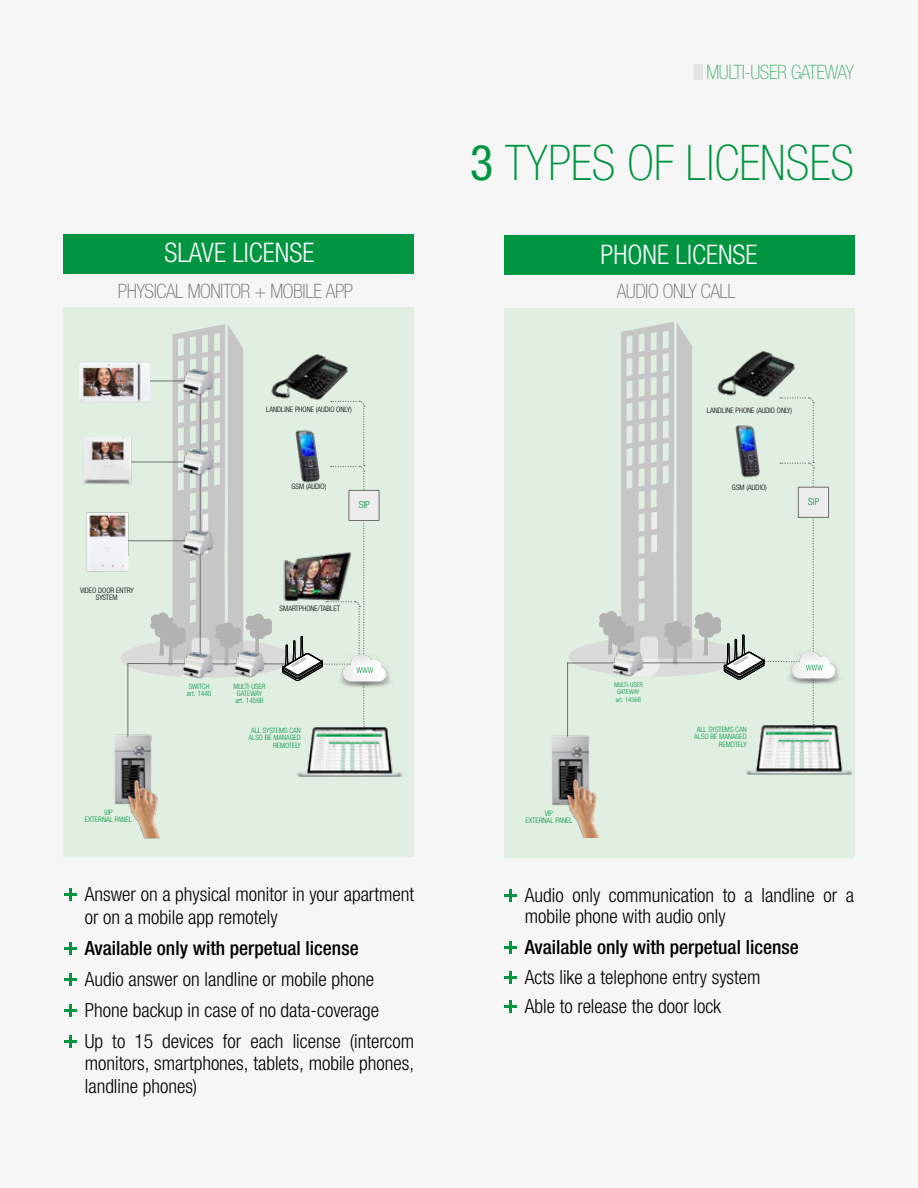
<style>
.page{position:relative;width:918px;height:1188px;background:#f6f6f6}
.page>*{position:absolute;margin:0;border:0;box-sizing:border-box;transform-origin:0 0}
.t1{font:100 condensed 49.2px "Helvetica Neue LTW1 G";color:#009641}
.t2{font:300 condensed 27px "Helvetica Neue LTW1 G";color:#fff}
.t3{font:100 condensed 19.8px "Helvetica Neue LTW1 G";letter-spacing:-.02em;color:#706f6f}
.t4{font:100 condensed 19.8px "Helvetica Neue LTW1 G";letter-spacing:-.02em;color:#49b170}
.t5{font:300 condensed 19.5px/22.5px "Helvetica Neue LTW1 G";color:#000}
.t6{font:500 condensed 19.5px "Helvetica Neue LTW1 G";color:#000}
.t7{font:300 condensed 9.9px "Helvetica Neue LTW1 G";color:#009641}
.t8{font:300 condensed 9.75px "Helvetica Neue LTW1 G";color:#009641}
.t9{font:300 condensed 7.5px/6.6px "Helvetica Neue LTW1 G";color:#000;text-align:center}
.t10{font:300 condensed 7.5px/7.4px "Helvetica Neue LTW1 G";color:#009641;text-align:center}
.t11{font:300 condensed 7.35px/7.4px "Helvetica Neue LTW1 G";color:#009641}
.t12{font:300 condensed 6.6px/7.4px "Helvetica Neue LTW1 G";color:#009641}
.s1{font-weight:400}
</style>
<div class="page">
<div style="left:504px;top:308px;width:350px;height:550px;background:#e1efe2"></div>
<img style="left:551px;top:729px;width:39px;height:77px">
<div style="left:64px;top:308px;width:350px;height:549px;background:#e1efe2"></div>
<img style="left:114px;top:728px;width:38px;height:77px">
<div style="left:695px;top:64px;width:8px;height:16px;background:#e3e3e3"></div>
<div style="left:64px;top:234px;width:350px;height:40px;background:#009641"></div>
<div style="left:504px;top:235px;width:350px;height:40px;background:#009641"></div>
<svg style="left:64px;top:889px;width:13px;height:12px"></svg>
<svg style="left:64px;top:942px;width:13px;height:13px"></svg>
<svg style="left:64px;top:973px;width:13px;height:13px"></svg>
<svg style="left:64px;top:1004px;width:13px;height:13px"></svg>
<svg style="left:64px;top:1035px;width:13px;height:13px"></svg>
<svg style="left:504px;top:889px;width:13px;height:13px"></svg>
<svg style="left:504px;top:941px;width:13px;height:13px"></svg>
<svg style="left:504px;top:971px;width:13px;height:13px"></svg>
<svg style="left:504px;top:1000px;width:13px;height:13px"></svg>
<div style="left:120px;top:638px;width:173px;height:40px;background:#dadada;border-radius:50%"></div>
<div style="left:349px;top:490px;width:30px;height:31px;background:#ededed;border:1px solid #706f6f"></div>
<hr style="left:199px;top:663px;width:121px;height:1px;background:#706f6f">
<svg style="left:127px;top:324px;width:145px;height:354px"></svg>
<hr style="left:101px;top:381px;width:95px;height:1px;background:#706f6f">
<img style="left:181px;top:367px;width:34px;height:30px">
<hr style="left:101px;top:462px;width:98px;height:1px;background:#706f6f">
<img style="left:181px;top:447px;width:34px;height:30px">
<img style="left:84px;top:438px;width:48px;height:48px">
<hr style="left:101px;top:540px;width:95px;height:1px;background:#706f6f">
<img style="left:181px;top:528px;width:34px;height:29px">
<img style="left:181px;top:650px;width:34px;height:29px">
<img style="left:233px;top:649px;width:33px;height:29px">
<img style="left:373px;top:658px;width:18px;height:29px">
<svg style="left:282px;top:400px;width:91px;height:328px"></svg>
<img style="left:282px;top:549px;width:72px;height:63px">
<img style="left:283px;top:424px;width:48px;height:64px">
<img style="left:268px;top:352px;width:83px;height:55px">
<img style="left:79px;top:356px;width:71px;height:50px">
<img style="left:86px;top:505px;width:46px;height:71px">
<img style="left:298px;top:728px;width:104px;height:49px">
<hr style="left:127px;top:663px;width:1px;height:73px;background:#706f6f">
<div style="left:127px;top:779px;width:33px;height:60px;background:#000;opacity:.28"></div>
<img style="left:117px;top:774px;width:44px;height:64px">
<div style="left:569px;top:637px;width:173px;height:40px;background:#dadada;border-radius:50%"></div>
<div style="left:798px;top:487px;width:31px;height:31px;background:#ededed;border:1px solid #706f6f"></div>
<hr style="left:567px;top:662px;width:195px;height:1px;background:#706f6f">
<img style="left:823px;top:655px;width:17px;height:29px">
<svg style="left:599px;top:322px;width:224px;height:403px"></svg>
<img style="left:747px;top:725px;width:104px;height:50px">
<img style="left:723px;top:419px;width:49px;height:64px">
<img style="left:715px;top:350px;width:83px;height:54px">
<hr style="left:567px;top:663px;width:1px;height:73px;background:#706f6f">
<div style="left:566px;top:779px;width:33px;height:59px;background:#000;opacity:.28"></div>
<img style="left:556px;top:773px;width:44px;height:64px">
<p class="t4" style="left:706px;top:61px;width:149px">MULTI-USER GATEWAY</p>
<h1 class="t1" style="left:470px;top:135px;width:386px"><span class="s1">3</span> TYPES OF LICENSES</h1>
<h2 class="t2" style="left:164px;top:237px;width:151px">SLAVE LICENSE</h2>
<h2 class="t2" style="left:601px;top:239px;width:158px">PHONE LICENSE</h2>
<p class="t3" style="left:118px;top:279px;width:237px">PHYSICAL MONITOR + MOBILE APP</p>
<p class="t3" style="left:617px;top:279px;width:121px">AUDIO ONLY CALL</p>
<p class="t9" style="left:266px;top:406px;width:87px">LANDLINE PHONE (AUDIO ONLY)</p>
<p class="t9" style="left:707px;top:407px;width:87px">LANDLINE PHONE (AUDIO ONLY)</p>
<p class="t9" style="left:291px;top:483px;width:36px">GSM (AUDIO)</p>
<p class="t9" style="left:732px;top:484px;width:36px">GSM (AUDIO)</p>
<p class="t8" style="left:359px;top:499px;width:13px">SIP</p>
<p class="t7" style="left:808px;top:496px;width:13px">SIP</p>
<p class="t9" style="left:80px;top:587px;width:55px">VIDEO DOOR ENTRY<br>SYSTEM</p>
<p class="t9" style="left:280px;top:605px;width:62px">SMARTPHONE/TABLET</p>
<p class="t11" style="left:187px;top:682px;width:26px">SWITCH art. 1440</p>
<p class="t11" style="left:233px;top:682px;width:34px">MULTI-USER<br>GATEWAY art. 1456B</p>
<p class="t12" style="left:614px;top:681px;width:30px">MULTI-USER<br>GATEWAY art. 1456B</p>
<p class="t11" style="left:249px;top:727px;width:54px;text-align:right">ALL SYSTEMS CAN<br>ALSO BE MANAGED<br>REMOTELY</p>
<p class="t11" style="left:694px;top:726px;width:54px;text-align:right">ALL SYSTEMS CAN<br>ALSO BE MANAGED<br>REMOTELY</p>
<p class="t10" style="left:85px;top:809px;width:49px">VIP<br>EXTERNAL PANEL</p>
<p class="t10" style="left:525px;top:810px;width:49px">VIP<br>EXTERNAL PANEL</p>
<p class="t5" style="left:85px;top:883px;width:331px">Answer on a physical monitor in your apartment or on a mobile app remotely</p>
<p class="t6" style="left:85px;top:936px;width:275px">Available only with perpetual license</p>
<p class="t5" style="left:85px;top:964px;width:331px;line-height:31px">Audio answer on landline or mobile phone<br>Phone backup in case of no data-coverage<br>Up to 15 devices for each license (intercom</p>
<p class="t5" style="left:85px;top:1052px;width:331px">monitors, smartphones, tablets, mobile phones, landline phones)</p>
<p class="t5" style="left:525px;top:885px;width:331px;line-height:21px">Audio only communication to a landline or a mobile phone with audio only</p>
<p class="t6" style="left:525px;top:936px;width:275px">Available only with perpetual license</p>
<p class="t5" style="left:525px;top:962px;width:237px;line-height:29.5px">Acts like a telephone entry system<br>Able to release the door lock</p>
</div>
